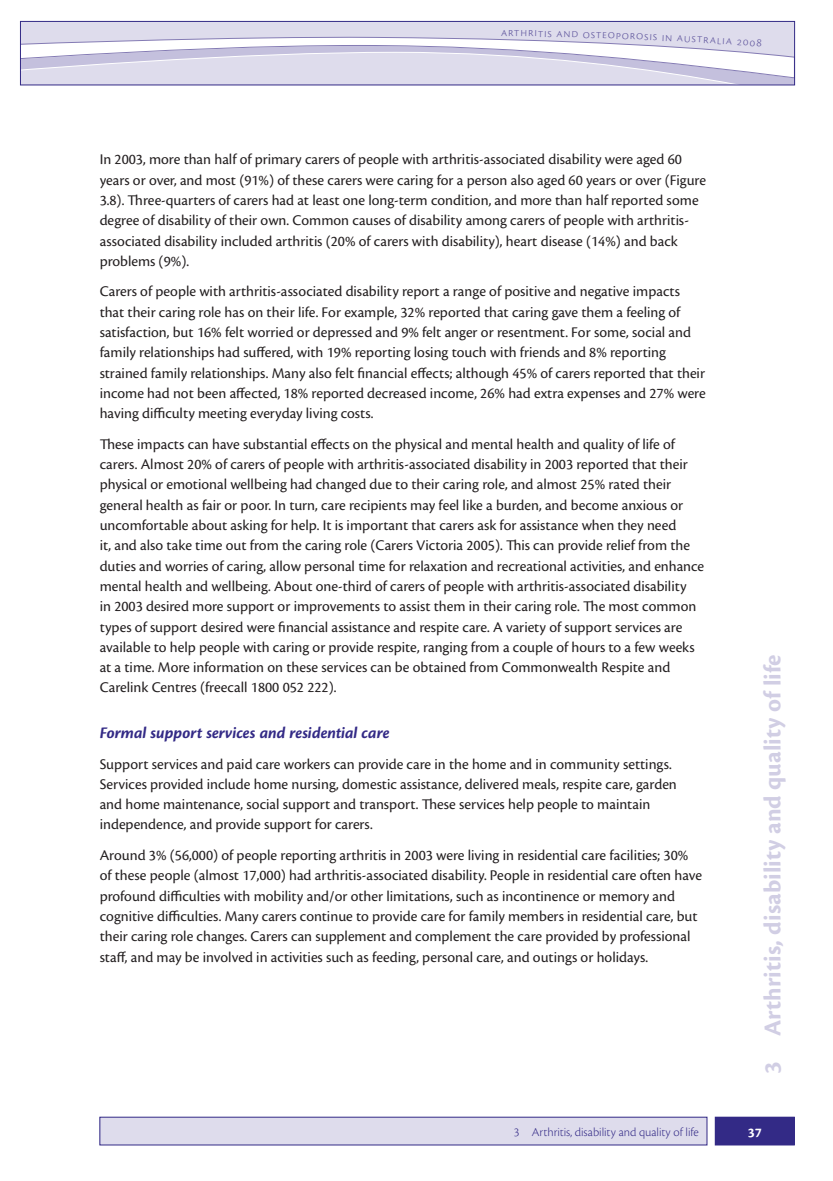
<style>
.page{position:relative;width:833px;height:1181px;background:#fff}
.page>*{position:absolute;margin:0;border:0;box-sizing:border-box;transform-origin:0 0}
.t1{font:700 25.2px "Cronos Pro";color:#d1cee4}
.t2{font:16.8px "Cronos Pro Bold Subh It";color:#332a86}
.t3{font:15.45px/20.2px "Cronos Pro";color:#231f20}
.t4{font:700 13.95px "Cronos Pro";color:#fff}
.t5{font:300 12.6px "Cronos Pro";color:#63599f}
.t6{font:300 12.6px "Cronos Pro";letter-spacing:-.01em;color:#332a86}
</style>
<div class="page">
<div style="left:21px;top:21px;width:774px;height:64px;background:#dedcec"></div>
<svg style="left:22px;top:36px;width:771px;height:47px"></svg>
<div style="left:20px;top:21px;width:775px;height:64px;border:1px solid #332a86"></div>
<div style="left:100px;top:1117px;width:607px;height:27px;background:#dedcec"></div>
<div style="left:100px;top:1117px;width:607px;height:28px;border:1px solid #332a86"></div>
<div style="left:715px;top:1117px;width:79px;height:27px;background:#332a86"></div>
<div style="left:715px;top:1117px;width:79px;height:28px;border:1px solid #332a86"></div>
<p class="t5" style="left:501px;top:26px;width:71px;rotate:1deg">Arthritis an</p>
<p class="t5" style="left:572px;top:28px;width:82px;rotate:2deg">d osteoporosi</p>
<p class="t5" style="left:653px;top:30px;width:65px;rotate:3deg">s in Austra</p>
<p class="t5" style="left:717px;top:34px;width:46px;rotate:4deg">lia 2008</p>
<p class="t3" style="left:100px;top:150px;width:608px">In 2003, more than half of primary carers of people with arthritis-associated disability were aged 60 years or over, and most (91%) of these carers were caring for a person also aged 60 years or over (Figure 3.8). Three-quarters of carers had at least one long-term condition, and more than half reported some degree of disability of their own. Common causes of disability among carers of people with arthritis&shy;associated disability included arthritis (20% of carers with disability), heart disease (14%) and back problems (9%).</p>
<p class="t3" style="left:100px;top:282px;width:607px">Carers of people with arthritis-associated disability report a range of positive and negative impacts that their caring role has on their life. For example, 32% reported that caring gave them a feeling of satisfaction, but 16% felt worried or depressed and 9% felt anger or resentment. For some, social and family relationships had suffered, with 19% reporting losing touch with friends and 8% reporting strained family relationships. Many also felt financial effects; although 45% of carers reported that their income had not been affected, 18% reported decreased income, 26% had extra expenses and 27% were having difficulty meeting everyday living costs.</p>
<p class="t3" style="left:100px;top:435px;width:606px">These impacts can have substantial effects on the physical and mental health and quality of life of carers. Almost 20% of carers of people with arthritis-associated disability in 2003 reported that their physical or emotional wellbeing had changed due to their caring role, and almost 25% rated their general health as fair or poor. In turn, care recipients may feel like a burden, and become anxious or uncomfortable about asking for help. It is important that carers ask for assistance when they need<br>it, and also take time out from the caring role (Carers Victoria 2005). This can provide relief from the duties and worries of caring, allow personal time for relaxation and recreational activities, and enhance mental health and wellbeing. About one-third of carers of people with arthritis-associated disability<br>in 2003 desired more support or improvements to assist them in their caring role. The most common types of support desired were financial assistance and respite care. A variety of support services are available to help people with caring or provide respite, ranging from a couple of hours to a few weeks at a time. More information on these services can be obtained from Commonwealth Respite and Carelink Centres (freecall 1800 052 222).</p>
<p class="t2" style="left:100px;top:725px;width:291px">Formal support services and residential care</p>
<p class="t3" style="left:100px;top:754px;width:579px">Support services and paid care workers can provide care in the home and in community settings.<br>Services provided include home nursing, domestic assistance, delivered meals, respite care, garden and home maintenance, social support and transport. These services help people to maintain independence, and provide support for carers.</p>
<p class="t3" style="left:100px;top:846px;width:604px">Around 3% (56,000) of people reporting arthritis in 2003 were living in residential care facilities; 30% of these people (almost 17,000) had arthritis-associated disability. People in residential care often have profound difficulties with mobility and/or other limitations, such as incontinence or memory and cognitive difficulties. Many carers continue to provide care for family members in residential care, but their caring role changes. Carers can supplement and complement the care provided by professional staff, and may be involved in activities such as feeding, personal care, and outings or holidays.</p>
<h1 class="t1" style="left:761px;top:1073px;width:420px;rotate:-90deg">3 Arthritis, disability and quality of life</h1>
<p class="t6" style="left:514px;top:1126px;width:187px">3 Arthritis, disability and quality of life</p>
<p class="t4" style="left:748px;top:1125px;width:15px">37</p>
</div>
